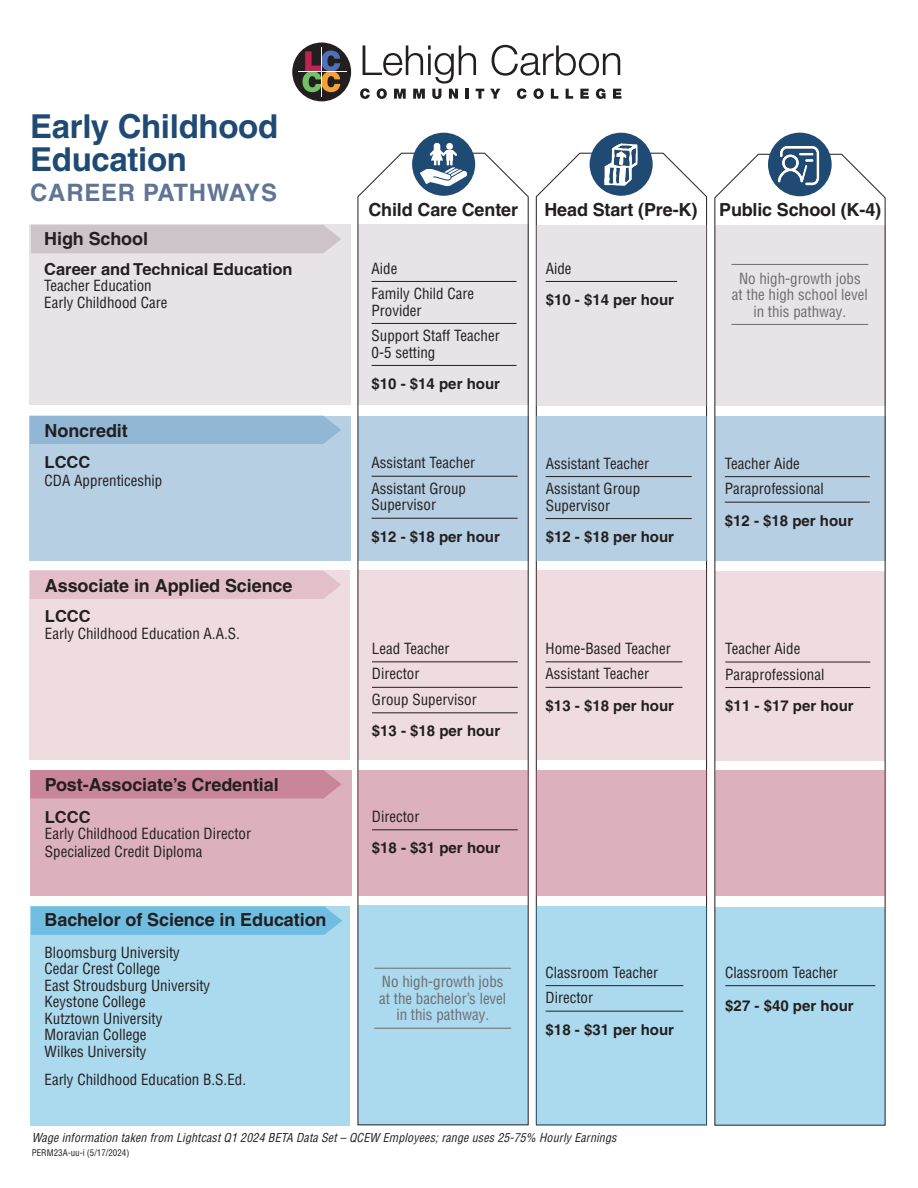
<style>
.page{position:relative;width:918px;height:1188px;background:#fff}
.page>*{position:absolute;margin:0;border:0;box-sizing:border-box;transform-origin:0 0}
.t1{font:700 33px "Helvetica LT Pro";letter-spacing:-.01em;color:#1f4a73}
.t2{font:700 24px "Helvetica LT Pro";letter-spacing:.03em;color:#607495}
.t3{font:700 18px "Helvetica LT Pro";letter-spacing:-.005em;color:#231f20}
.t4{font:700 16.5px "Helvetica";color:#231f20}
.t5{font:condensed 15px/16.5px "Helvetica LT Pro";color:#231f20}
.t6{font:700 15px "Helvetica LT Pro";color:#231f20}
.t7{font:condensed 15px/16.5px "Helvetica LT Pro";color:#6c6d70;text-align:center}
.t8{font:italic condensed 12px "Helvetica LT Pro";letter-spacing:.01em;color:#231f20}
.t9{font:condensed 9px "Helvetica LT Pro";color:#231f20}
</style>
<div class="page">
<svg style="left:536px;top:152px;width:171px;height:974px"></svg>
<div style="left:30px;top:224px;width:321px;height:181px;background:#e7e3e6"></div>
<div style="left:536px;top:906px;width:170px;height:219px;background:#abd9ed"></div>
<div style="left:30px;top:906px;width:320px;height:219px;background:#abd9ed"></div>
<div style="left:30px;top:570px;width:320px;height:190px;background:#efdce1"></div>
<div style="left:536px;top:570px;width:171px;height:190px;background:#efdce1"></div>
<div style="left:30px;top:416px;width:321px;height:145px;background:#b6cfe3"></div>
<div style="left:536px;top:416px;width:170px;height:144px;background:#b6cfe3"></div>
<div style="left:536px;top:225px;width:171px;height:181px;background:#e7e3e6"></div>
<hr style="left:546px;top:281px;width:131px;height:1px;background:#231f20">
<hr style="left:546px;top:985px;width:137px;height:1px;background:#231f20">
<hr style="left:546px;top:1011px;width:137px;height:1px;background:#231f20">
<hr style="left:546px;top:661px;width:136px;height:1px;background:#231f20">
<hr style="left:546px;top:687px;width:136px;height:1px;background:#231f20">
<hr style="left:546px;top:476px;width:146px;height:1px;background:#231f20">
<hr style="left:546px;top:518px;width:146px;height:1px;background:#231f20">
<div style="left:31px;top:225px;width:310px;height:28px;background:#cdc4cb"></div>
<div style="left:30px;top:416px;width:311px;height:28px;background:#92b7d5"></div>
<div style="left:30px;top:571px;width:311px;height:28px;background:#e3c0c9"></div>
<div style="left:31px;top:906px;width:311px;height:29px;background:#6fbee1"></div>
<svg style="left:492px;top:45px;width:128px;height:31px"></svg>
<svg style="left:360px;top:45px;width:124px;height:54px"></svg>
<svg style="left:490px;top:89px;width:10px;height:10px"></svg>
<svg style="left:517px;top:88px;width:10px;height:11px"></svg>
<svg style="left:533px;top:88px;width:11px;height:11px"></svg>
<svg style="left:551px;top:89px;width:7px;height:10px"></svg>
<svg style="left:566px;top:89px;width:7px;height:10px"></svg>
<svg style="left:580px;top:89px;width:9px;height:10px"></svg>
<svg style="left:596px;top:88px;width:10px;height:11px"></svg>
<svg style="left:613px;top:89px;width:8px;height:10px"></svg>
<div style="left:292px;top:43px;width:59px;height:58px;background:#231f20;border-radius:50%"></div>
<svg style="left:303px;top:51px;width:37px;height:41px"></svg>
<hr style="left:321px;top:47px;width:1px;height:50px;background:#fff">
<hr style="left:298px;top:71px;width:48px;height:1px;background:#fff">
<svg style="left:357px;top:152px;width:172px;height:974px"></svg>
<hr style="left:374px;top:968px;width:137px;height:1px;background:#6c6d70">
<hr style="left:374px;top:1028px;width:137px;height:1px;background:#6c6d70">
<svg style="left:714px;top:153px;width:172px;height:973px"></svg>
<div style="left:590px;top:133px;width:63px;height:63px;background:#1f4a73;border-radius:50%"></div>
<img style="left:593px;top:136px;width:55px;height:53px">
<div style="left:412px;top:133px;width:63px;height:63px;background:#1f4a73;border-radius:50%"></div>
<img style="left:420px;top:141px;width:48px;height:48px">
<div style="left:768px;top:133px;width:64px;height:63px;background:#1f4a73;border-radius:50%"></div>
<img style="left:765px;top:143px;width:68px;height:46px">
<div style="left:30px;top:770px;width:321px;height:126px;background:#dcb0bc"></div>
<div style="left:358px;top:770px;width:171px;height:126px;background:#dcb0bc"></div>
<div style="left:537px;top:770px;width:170px;height:126px;background:#dcb0bc"></div>
<div style="left:715px;top:770px;width:171px;height:126px;background:#dcb0bc"></div>
<div style="left:30px;top:770px;width:311px;height:28px;background:#ca8699"></div>
<hr style="left:372px;top:829px;width:146px;height:1px;background:#231f20">
<p class="t1" style="left:30px;top:106px;width:249px">Early Childhood</p>
<p class="t1" style="left:30px;top:139px;width:158px">Education</p>
<p class="t2" style="left:30px;top:178px;width:248px">CAREER PATHWAYS</p>
<p class="t3" style="left:44px;top:228px;width:105px">High School</p>
<p class="t4" style="left:44px;top:259px;width:250px">Career and Technical Education</p>
<p class="t5" style="left:44px;top:278px;width:109px">Teacher Education</p>
<p class="t5" style="left:44px;top:294px;width:125px">Early Childhood Care</p>
<p class="t3" style="left:45px;top:420px;width:85px">Noncredit</p>
<p class="t4" style="left:45px;top:453px;width:47px">LCCC</p>
<p class="t5" style="left:45px;top:473px;width:119px">CDA Apprenticeship</p>
<p class="t3" style="left:45px;top:575px;width:249px">Associate in Applied Science</p>
<p class="t4" style="left:45px;top:606px;width:47px">LCCC</p>
<p class="t5" style="left:45px;top:625px;width:196px">Early Childhood Education A.A.S.</p>
<p class="t3" style="left:45px;top:774px;width:235px">Post-Associate’s Credential</p>
<p class="t4" style="left:45px;top:807px;width:47px">LCCC</p>
<p class="t5" style="left:45px;top:825px;width:208px;line-height:18px">Early Childhood Education Director<br>Specialized Credit Diploma</p>
<p class="t3" style="left:45px;top:909px;width:284px">Bachelor of Science in Education</p>
<p class="t5" style="left:45px;top:944px;width:137px">Bloomsburg University</p>
<p class="t5" style="left:45px;top:961px;width:117px">Cedar Crest College</p>
<p class="t5" style="left:45px;top:977px;width:167px">East Stroudsburg University</p>
<p class="t5" style="left:45px;top:994px;width:103px">Keystone College</p>
<p class="t5" style="left:45px;top:1010px;width:119px">Kutztown University</p>
<p class="t5" style="left:45px;top:1027px;width:104px">Moravian College</p>
<p class="t5" style="left:45px;top:1043px;width:104px">Wilkes University</p>
<p class="t5" style="left:45px;top:1072px;width:203px">Early Childhood Education B.S.Ed.</p>
<p class="t3" style="left:368px;top:199px;width:151px">Child Care Center</p>
<p class="t3" style="left:544px;top:199px;width:154px">Head Start (Pre-K)</p>
<p class="t3" style="left:719px;top:199px;width:164px">Public School (K-4)</p>
<p class="t5" style="left:372px;top:260px;width:27px">Aide</p>
<p class="t5" style="left:372px;top:285px;width:104px">Family Child Care<br>Provider</p>
<p class="t5" style="left:372px;top:327px;width:130px">Support Staff Teacher<br>0-5 setting</p>
<p class="t6" style="left:372px;top:375px;width:130px">$10 - $14 per hour</p>
<p class="t5" style="left:372px;top:455px;width:105px">Assistant Teacher</p>
<p class="t5" style="left:372px;top:480px;width:96px">Assistant Group<br>Supervisor</p>
<p class="t6" style="left:372px;top:527px;width:130px">$12 - $18 per hour</p>
<p class="t5" style="left:372px;top:640px;width:79px">Lead Teacher</p>
<p class="t5" style="left:372px;top:666px;width:49px">Director</p>
<p class="t5" style="left:372px;top:691px;width:106px">Group Supervisor</p>
<p class="t6" style="left:372px;top:722px;width:130px">$13 - $18 per hour</p>
<p class="t5" style="left:372px;top:808px;width:49px">Director</p>
<p class="t6" style="left:372px;top:839px;width:130px">$18 - $31 per hour</p>
<p class="t5" style="left:546px;top:260px;width:27px">Aide</p>
<p class="t6" style="left:546px;top:291px;width:130px">$10 - $14 per hour</p>
<p class="t5" style="left:546px;top:455px;width:105px">Assistant Teacher</p>
<p class="t5" style="left:546px;top:480px;width:96px">Assistant Group<br>Supervisor</p>
<p class="t6" style="left:546px;top:528px;width:130px">$12 - $18 per hour</p>
<p class="t5" style="left:546px;top:640px;width:127px">Home-Based Teacher</p>
<p class="t5" style="left:546px;top:666px;width:105px">Assistant Teacher</p>
<p class="t6" style="left:546px;top:697px;width:130px">$13 - $18 per hour</p>
<p class="t7" style="left:379px;top:974px;width:129px">No high-growth jobs at the bachelor’s level in this pathway.</p>
<p class="t5" style="left:546px;top:964px;width:114px">Classroom Teacher</p>
<p class="t5" style="left:546px;top:989px;width:49px">Director</p>
<p class="t6" style="left:546px;top:1020px;width:130px">$18 - $31 per hour</p>
<p class="t7" style="left:732px;top:270px;width:137px">No high-growth jobs at the high school level in this pathway.</p>
<p class="t5" style="left:725px;top:455px;width:77px">Teacher Aide</p>
<p class="t5" style="left:725px;top:480px;width:101px">Paraprofessional</p>
<p class="t6" style="left:725px;top:511px;width:130px">$12 - $18 per hour</p>
<p class="t5" style="left:725px;top:640px;width:77px">Teacher Aide</p>
<p class="t5" style="left:725px;top:666px;width:101px">Paraprofessional</p>
<p class="t6" style="left:725px;top:697px;width:130px">$11 - $17 per hour</p>
<p class="t5" style="left:725px;top:964px;width:114px">Classroom Teacher</p>
<p class="t6" style="left:725px;top:996px;width:130px">$27 - $40 per hour</p>
<p class="t8" style="left:32px;top:1130px;width:586px">Wage information taken from Lightcast Q1 2024 BETA Data Set – QCEW Employees; range uses 25-75% Hourly Earnings</p>
<p class="t9" style="left:32px;top:1147px;width:99px">PERM23A-uu-i (5/17/2024)</p>
</div>
